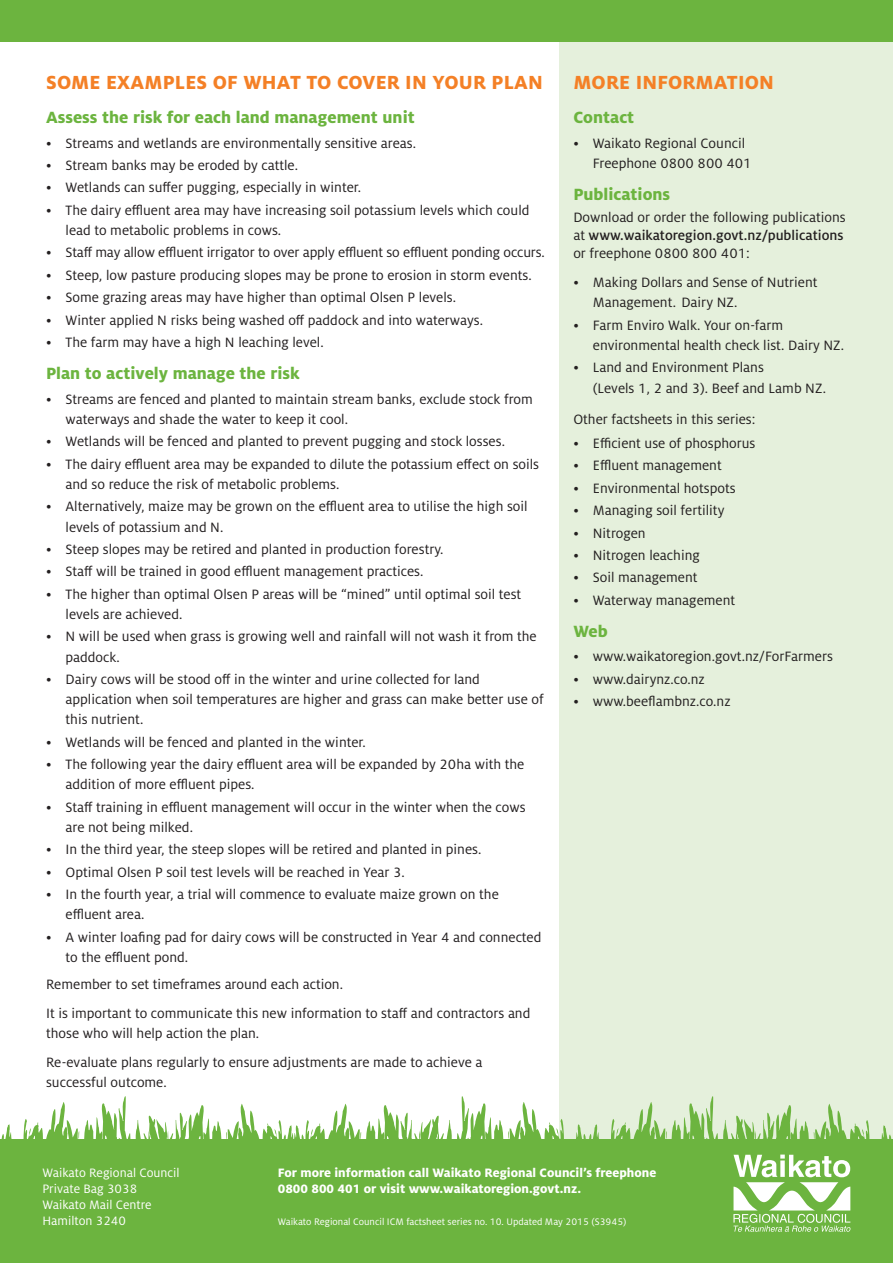
<style>
.page{position:relative;width:893px;height:1263px;background:#fff}
.page>*{position:absolute;margin:0;border:0;box-sizing:border-box;transform-origin:0 0}
.subheading_1{font:800 21px "Milo OT";letter-spacing:.01em;color:#f48026}
.Subheading_2{font:800 18px "Milo OT";color:#6cb43f}
.Body_text{font:15px/20.2px "Milo OT";color:#231f20}
.t1{font:800 13.5px "Milo OT";color:#fff}
.t2{font:13.5px "Milo OT";color:#fff}
.t3{font:10.5px "Milo OT";color:#fff}
.s1{font-weight:500}
</style>
<div class="page">
<div style="left:560px;top:43px;width:333px;height:1096px;background:#e5f0dc"></div>
<div style="left:0;top:0;width:893px;height:42px;background:#6cb43f"></div>
<div style="left:0;top:1140px;width:893px;height:123px;background:#6cb43f"></div>
<svg style="left:733px;top:1154px;width:117px;height:78px"></svg>
<svg style="left:0;top:1093px;width:893px;height:47px"></svg>
<p class="subheading_1" style="left:46px;top:70px;width:498px">SOME EXAMPLES OF WHAT TO COVER IN YOUR PLAN</p>
<p class="Subheading_2" style="left:46px;top:107px;width:370px">Assess the risk for each land management unit</p>
<p class="Body_text" style="left:46px;top:133px;width:372px">• Streams and wetlands are environmentally sensitive areas.</p>
<p class="Body_text" style="left:46px;top:155px;width:254px">• Stream banks may be eroded by cattle.</p>
<p class="Body_text" style="left:46px;top:178px;width:317px">• Wetlands can suffer pugging, especially in winter.</p>
<p class="Body_text" style="left:66px;top:200px;width:465px;text-indent:-20px">• The dairy effluent area may have increasing soil potassium levels which could lead to metabolic problems in cows.</p>
<p class="Body_text" style="left:46px;top:243px;width:500px">• Staff may allow effluent irrigator to over apply effluent so effluent ponding occurs.</p>
<p class="Body_text" style="left:46px;top:265px;width:487px">• Steep, low pasture producing slopes may be prone to erosion in storm events.</p>
<p class="Body_text" style="left:46px;top:287px;width:411px">• Some grazing areas may have higher than optimal Olsen P levels.</p>
<p class="Body_text" style="left:46px;top:310px;width:439px">• Winter applied N risks being washed off paddock and into waterways.</p>
<p class="Body_text" style="left:46px;top:332px;width:279px">• The farm may have a high N leaching level.</p>
<p class="Subheading_2" style="left:46px;top:363px;width:255px">Plan to actively manage the risk</p>
<p class="Body_text" style="left:66px;top:389px;width:469px;text-indent:-20px">• Streams are fenced and planted to maintain stream banks, exclude stock from waterways and shade the water to keep it cool.</p>
<p class="Body_text" style="left:46px;top:432px;width:460px">• Wetlands will be fenced and planted to prevent pugging and stock losses.</p>
<p class="Body_text" style="left:66px;top:454px;width:475px;text-indent:-20px">• The dairy effluent area may be expanded to dilute the potassium effect on soils and so reduce the risk of metabolic problems.</p>
<p class="Body_text" style="left:66px;top:497px;width:464px;text-indent:-20px">• Alternatively, maize may be grown on the effluent area to utilise the high soil levels of potassium and N.</p>
<p class="Body_text" style="left:46px;top:539px;width:399px">• Steep slopes may be retired and planted in production forestry.</p>
<p class="Body_text" style="left:46px;top:562px;width:379px">• Staff will be trained in good effluent management practices.</p>
<p class="Body_text" style="left:66px;top:584px;width:457px;text-indent:-20px">• The higher than optimal Olsen P areas will be “mined” until optimal soil test levels are achieved.</p>
<p class="Body_text" style="left:66px;top:627px;width:473px;text-indent:-20px">• N will be used when grass is growing well and rainfall will not wash it from the paddock.</p>
<p class="Body_text" style="left:66px;top:669px;width:480px;text-indent:-20px">• Dairy cows will be stood off in the winter and urine collected for land application when soil temperatures are higher and grass can make better use of this nutrient.</p>
<p class="Body_text" style="left:46px;top:732px;width:321px">• Wetlands will be fenced and planted in the winter.</p>
<p class="Body_text" style="left:66px;top:754px;width:460px;text-indent:-20px">• The following year the dairy effluent area will be expanded by 20ha with the addition of more effluent pipes.</p>
<p class="Body_text" style="left:66px;top:797px;width:462px;text-indent:-20px">• Staff training in effluent management will occur in the winter when the cows are not being milked.</p>
<p class="Body_text" style="left:46px;top:840px;width:437px">• In the third year, the steep slopes will be retired and planted in pines.</p>
<p class="Body_text" style="left:46px;top:862px;width:360px">• Optimal Olsen P soil test levels will be reached in Year 3.</p>
<p class="Body_text" style="left:66px;top:884px;width:435px;text-indent:-20px">• In the fourth year, a trial will commence to evaluate maize grown on the effluent area.</p>
<p class="Body_text" style="left:66px;top:927px;width:477px;text-indent:-20px">• A winter loafing pad for dairy cows will be constructed in Year 4 and connected to the effluent pond.</p>
<p class="Body_text" style="left:46px;top:974px;width:298px">Remember to set timeframes around each action.</p>
<p class="Body_text" style="left:46px;top:1003px;width:486px">It is important to communicate this new information to staff and contractors and those who will help action the plan.</p>
<p class="Body_text" style="left:46px;top:1052px;width:438px">Re-evaluate plans regularly to ensure adjustments are made to achieve a successful outcome.</p>
<p class="subheading_1" style="left:573px;top:70px;width:202px">MORE INFORMATION</p>
<p class="Subheading_2" style="left:573px;top:107px;width:62px">Contact</p>
<p class="Body_text" style="left:593px;top:133px;width:160px;text-indent:-20px">• Waikato Regional Council<br>Freephone 0800 800 401</p>
<p class="Subheading_2" style="left:573px;top:184px;width:98px">Publications</p>
<p class="Body_text" style="left:573px;top:209px;width:274px;line-height:18px">Download or order the following publications at <span class="s1">www.waikatoregion.govt.nz/publications </span>or freephone 0800 800 401:</p>
<p class="Body_text" style="left:593px;top:272px;width:226px;text-indent:-20px">• Making Dollars and Sense of Nutrient<br>Management. Dairy NZ.</p>
<p class="Body_text" style="left:593px;top:315px;width:253px;text-indent:-20px">• Farm Enviro Walk. Your on-farm environmental health check list. Dairy NZ.</p>
<p class="Body_text" style="left:593px;top:358px;width:235px;text-indent:-20px">• Land and Environment Plans<br>(Levels 1, 2 and 3). Beef and Lamb NZ.</p>
<p class="Body_text" style="left:573px;top:409px;width:184px">Other factsheets in this series:</p>
<p class="Body_text" style="left:573px;top:433px;width:184px">• Efficient use of phosphorus</p>
<p class="Body_text" style="left:573px;top:456px;width:150px">• Effluent management</p>
<p class="Body_text" style="left:573px;top:478px;width:164px">• Environmental hotspots</p>
<p class="Body_text" style="left:573px;top:500px;width:153px">• Managing soil fertility</p>
<p class="Body_text" style="left:573px;top:523px;width:74px">• Nitrogen</p>
<p class="Body_text" style="left:573px;top:545px;width:128px">• Nitrogen leaching</p>
<p class="Body_text" style="left:573px;top:568px;width:126px">• Soil management</p>
<p class="Body_text" style="left:573px;top:590px;width:163px">• Waterway management</p>
<p class="Subheading_2" style="left:573px;top:621px;width:36px">Web</p>
<p class="Body_text" style="left:573px;top:647px;width:261px">• www.waikatoregion.govt.nz/ForFarmers</p>
<p class="Body_text" style="left:573px;top:669px;width:133px">• www.dairynz.co.nz</p>
<p class="Body_text" style="left:573px;top:691px;width:159px">• www.beeflambnz.co.nz</p>
<p class="t2" style="left:43px;top:1165px;width:139px">Waikato Regional Council</p>
<p class="t2" style="left:43px;top:1181px;width:96px">Private Bag 3038</p>
<p class="t2" style="left:43px;top:1198px;width:111px">Waikato Mail Centre</p>
<p class="t2" style="left:43px;top:1214px;width:85px">Hamilton 3240</p>
<p class="t1" style="left:278px;top:1165px;width:380px">For more information call Waikato Regional Council’s freephone</p>
<p class="t1" style="left:278px;top:1181px;width:305px">0800 800 401 or visit www.waikatoregion.govt.nz.</p>
<p class="t3" style="left:278px;top:1215px;width:350px">Waikato Regional Council ICM factsheet series no. 10. Updated May 2015 (S3945)</p>
</div>
